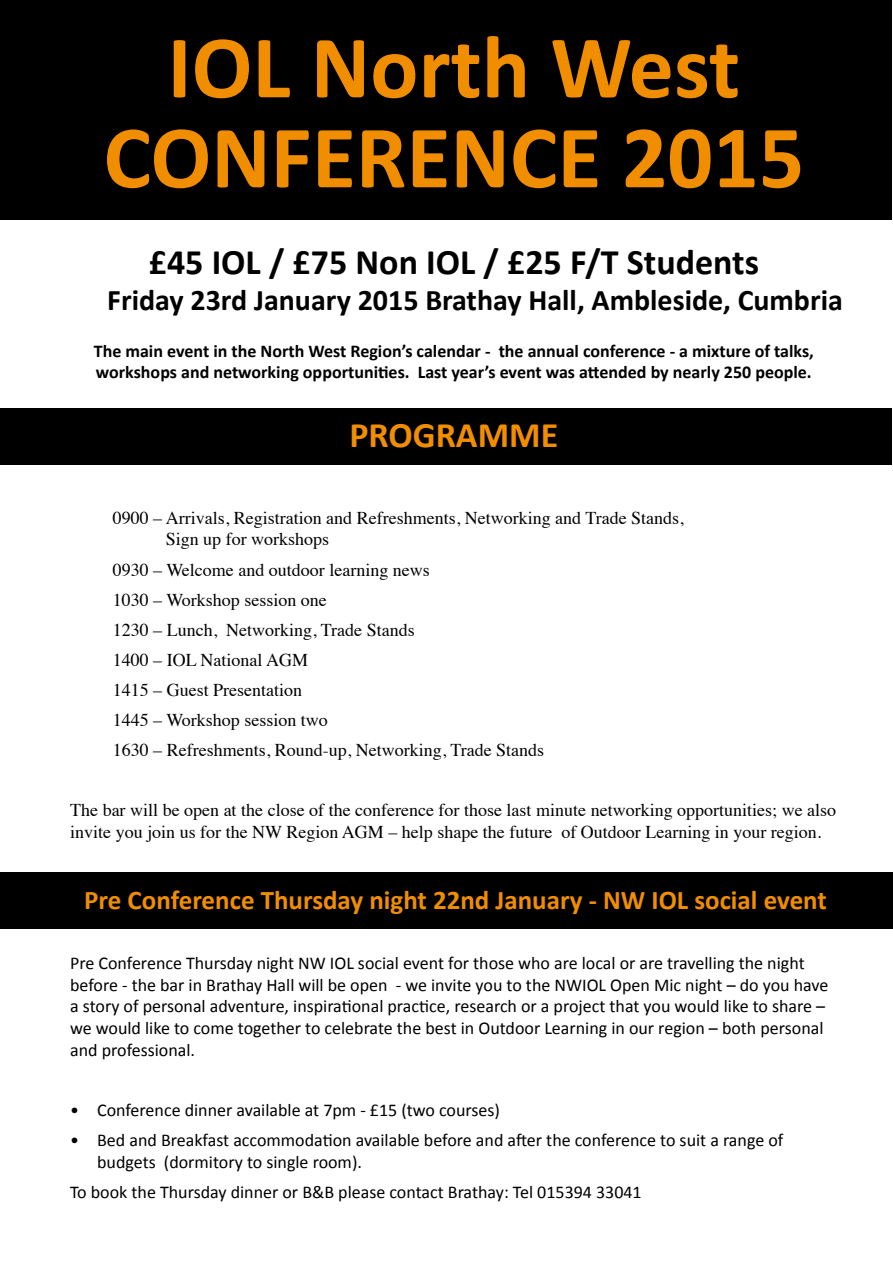
<style>
.page{position:relative;width:893px;height:1263px;background:#fff}
.page>*{position:absolute;margin:0;border:0;box-sizing:border-box;transform-origin:0 0}
.t1{font:700 90px/90px "Calibri";color:#f18e00;text-align:center}
.t2{font:700 36px "Calibri";color:#000}
.t3{font:700 36px "Calibri";color:#f18e00}
.t4{font:700 30px "Calibri";color:#000}
.t5{font:700 27px "Calibri";color:#f18e00}
.t6{font:18px/21.6px "Calibri";color:#000}
.t7{font:18px/30.2px "Times";color:#000}
.t8{font:700 18px/21.6px "Calibri";color:#000}
</style>
<div class="page">
<div style="left:0;top:872px;width:893px;height:56px;background:#000"></div>
<div style="left:0;top:0;width:892px;height:220px;background:#000"></div>
<div style="left:0;top:408px;width:891px;height:57px;background:#000"></div>
<h1 class="t1" style="left:104px;top:18px;width:702px">IOL North West<br>CONFERENCE 2015</h1>
<h2 class="t2" style="left:149px;top:239px;width:612px">£45 IOL / £75 Non IOL / £25 F/T Students</h2>
<h3 class="t4" style="left:107px;top:281px;width:737px">Friday 23rd January 2015 Brathay Hall, Ambleside, Cumbria</h3>
<p class="t8" style="left:94px;top:339px;width:722px">The main event in the North West Region’s calendar - the annual conference - a mixture of talks, workshops and networking opportuniies. Last year’s event was atended by nearly 250 people.</p>
<h2 class="t3" style="left:349px;top:412px;width:210px">PROGRAMME</h2>
<p class="t7" style="left:166px;top:505px;width:519px;line-height:21.6px;text-indent:-53px">0900 – Arrivals, Registration and Refreshments, Networking and Trade Stands,<br>Sign up for workshops</p>
<p class="t7" style="left:113px;top:553px;width:433px">0930 – Welcome and outdoor learning news<br>1030 – Workshop session one<br>1230 – Lunch, Networking, Trade Stands<br>1400 – IOL National AGM<br>1415 – Guest Presentation<br>1445 – Workshop session two<br>1630 – Refreshments, Round-up, Networking, Trade Stands</p>
<p class="t7" style="left:70px;top:798px;width:767px;line-height:21.6px">The bar will be open at the close of the conference for those last minute networking opportunities; we also invite you join us for the NW Region AGM – help shape the future of Outdoor Learning in your region.</p>
<h3 class="t5" style="left:84px;top:883px;width:744px">Pre Conference Thursday night 22nd January - NW IOL social event</h3>
<p class="t6" style="left:70px;top:951px;width:760px">Pre Conference Thursday night NW IOL social event for those who are local or are travelling the night before - the bar in Brathay Hall will be open - we invite you to the NWIOL Open Mic night – do you have a story of personal adventure, inspiraional pracice, research or a project that you would like to share – we would like to come together to celebrate the best in Outdoor Learning in our region – both personal and professional.</p>
<p class="t6" style="left:70px;top:1098px;width:431px">• Conference dinner available at 7pm - £15 (two courses)</p>
<p class="t6" style="left:97px;top:1128px;width:688px;text-indent:-27px">• Bed and Breakfast accommodaion available before and ater the conference to suit a range of budgets (dormitory to single room).</p>
<p class="t6" style="left:70px;top:1180px;width:573px">To book the Thursday dinner or B&amp;B please contact Brathay: Tel 015394 33041</p>
</div>
